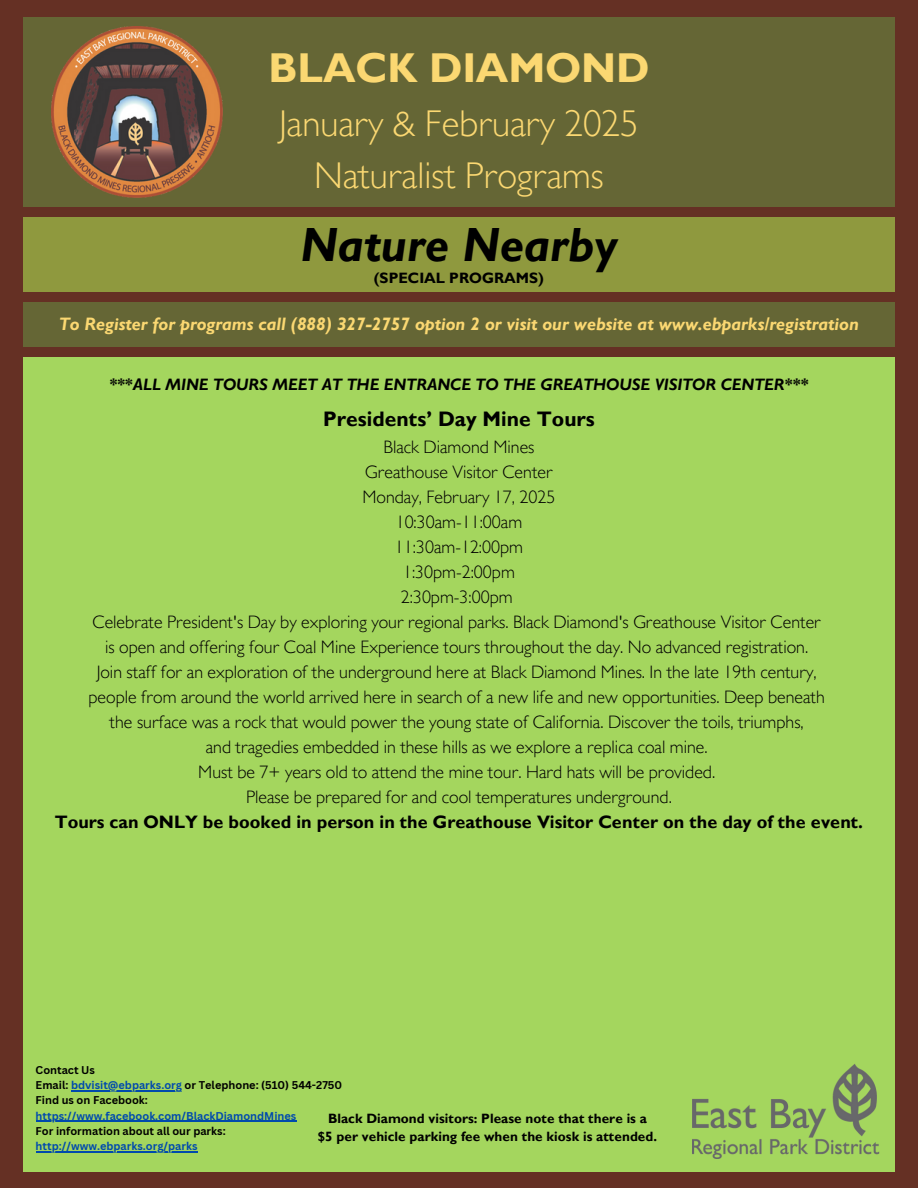
<style>
.page{position:relative;width:918px;height:1188px;background:#653024}
.page>*{position:absolute;margin:0;border:0;box-sizing:border-box;transform-origin:0 0}
.t1{font:italic 700 48px "Gill Sans MT Std";color:#000}
.t2{font:700 41.7px "Gill Sans MT Std";color:#fbd872}
.t3{font:300 37.2px/51.8px "Gill Sans MT Std";color:#fbd872;text-align:center}
.t4{font:700 21px "Gill Sans MT Std";color:#000}
.t5{font:300 18px/25px "Gill Sans MT Std";color:#000;text-align:center}
.t6{font:italic 700 18px "Gill Sans MT Std";color:#fbd872}
.t7{font:italic 700 16.5px "Gill Sans MT Std";color:#000}
.t8{font:700 15px "Gill Sans MT Std";color:#000}
.t9{font:700 13.5px "Gill Sans MT Std";color:#000}
.t10{font:700 10.95px/15.3px "Canva Sans";color:#004aad}
.t11{font:700 10.95px "Canva Sans";color:#000}
.s1{font-style:normal}
.s2{font-weight:700}
.s3{color:#004aad}
.s4{color:#000}
</style>
<div class="page">
<div style="left:23px;top:17px;width:871px;height:190px;background:#656635"></div>
<img style="left:51px;top:26px;width:171px;height:171px">
<div style="left:23px;top:357px;width:872px;height:815px;background:#a4d65e"></div>
<div style="left:23px;top:217px;width:872px;height:75px;background:#8f993e"></div>
<div style="left:23px;top:302px;width:872px;height:45px;background:#656635"></div>
<hr style="left:71px;top:1090px;width:111px;height:1px;background:#004aad">
<hr style="left:36px;top:1121px;width:260px;height:1px;background:#004aad">
<hr style="left:36px;top:1151px;width:162px;height:1px;background:#004aad">
<img style="left:692px;top:1064px;width:187px;height:94px">
<p class="t2" style="left:268px;top:54px;width:383px">BLACK DIAMOND</p>
<p class="t3" style="left:279px;top:104px;width:361px">January &amp; February 2025<br>Naturalist Programs</p>
<h6 class="t1" style="left:300px;top:228px;width:319px">Nature Nearby</h6>
<p class="t8" style="left:374px;top:273px;width:172px">(SPECIAL PROGRAMS)</p>
<h4 class="t6" style="left:59px;top:318px;width:801px">To Register for programs call (888) 327-2757 option 2 or visit our website at www.ebparks/registration</h4>
<h2 class="t7" style="left:110px;top:378px;width:700px"><span class="s1">***</span>ALL MINE TOURS MEET AT THE ENTRANCE TO THE GREATHOUSE VISITOR CENTER***</h2>
<h1 class="t4" style="left:323px;top:412px;width:273px">Presidents’ Day Mine Tours</h1>
<h1 class="t5" style="left:55px;top:437px;width:810px">Black Diamond Mines<br>Greathouse Visitor Center<br>Monday, February 17, 2025<br>10:30am-11:00am<br>11:30am-12:00pm<br>1:30pm-2:00pm<br>2:30pm-3:00pm<br>Celebrate President's Day by exploring your regional parks. Black Diamond's Greathouse Visitor Center<br>is open and offering four Coal Mine Experience tours throughout the day. No advanced registration.<br>Join staff for an exploration of the underground here at Black Diamond Mines. In the late 19th century,<br>people from around the world arrived here in search of a new life and new opportunities. Deep beneath<br>the surface was a rock that would power the young state of California. Discover the toils, triumphs,<br>and tragedies embedded in these hills as we explore a replica coal mine.<br>Must be 7+ years old to attend the mine tour. Hard hats will be provided.<br>Please be prepared for and cool temperatures underground.<br><span class="s2">Tours can ONLY be booked in person in the Greathouse Visitor Center on the day of the event.</span></h1>
<h3 class="t11" style="left:36px;top:1062px;width:61px">Contact Us</h3>
<h5 class="t11" style="left:36px;top:1077px;width:308px">Email: <span class="s3">bdvisit@ebparks.org</span> or Telephone: (510) 544-2750</h5>
<p class="t11" style="left:36px;top:1093px;width:114px">Find us on Facebook:</p>
<p class="t10" style="left:36px;top:1108px;width:262px">https://www.facebook.com/BlackDiamondMines<br><span class="s4">For information about all our parks:</span></p>
<p class="t10" style="left:36px;top:1138px;width:163px">http://www.ebparks.org/parks</p>
<p class="t9" style="left:328px;top:1113px;width:320px">Black Diamond visitors: Please note that there is a</p>
<p class="t9" style="left:318px;top:1131px;width:341px">$5 per vehicle parking fee when the kiosk is attended.</p>
</div>
